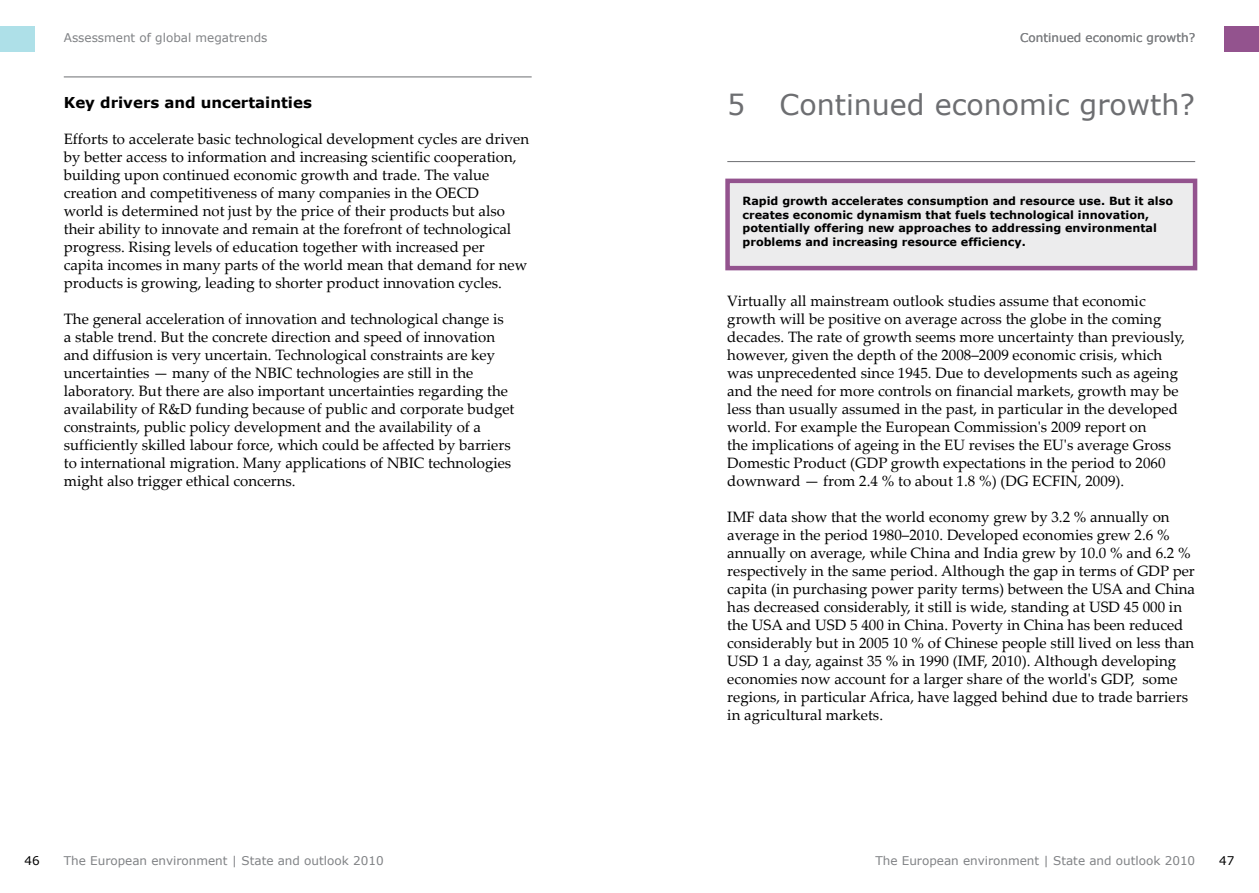
<style>
.page{position:relative;width:1259px;height:893px;background:#fff}
.page>*{position:absolute;margin:0;border:0;box-sizing:border-box;transform-origin:0 0}
.Chaptertitle{font:28.5px "Verdana";color:#6d6e71}
.Body_text{font:15px/18px "Palatino Linotype";color:#000}
.Heading_2{font:15px/18px "Palatino Linotype";color:#000}
.Heading_2-2{font:700 15px "Verdana";color:#000}
.Rider{font:12px "Verdana";color:#808285}
.t1{font:12px "Verdana";color:#000}
.Box_text{font:700 11.25px/13.5px "Verdana";color:#000}
</style>
<div class="page">
<hr style="left:727px;top:161px;width:468px;height:1px;background:#6d6e71">
<hr style="left:64px;top:77px;width:467px;height:1px;background:#6d6e71">
<div style="left:1225px;top:26px;width:34px;height:26px;background:#93538e"></div>
<div style="left:0;top:26px;width:34px;height:26px;background:#aee0e8"></div>
<div style="left:727px;top:181px;width:468px;height:87px;background:#ececed"></div>
<div style="left:725px;top:179px;width:472px;height:91px;border:4px solid #93538e"></div>
<p class="Rider" style="left:64px;top:30px;width:205px">Assessment of global megatrends</p>
<p class="Rider" style="left:1020px;top:30px;width:176px">Continued economic growth?</p>
<p class="Heading_2-2" style="left:64px;top:93px;width:250px">Key drivers and uncertainties</p>
<p class="Body_text" style="left:64px;top:129px;width:467px">Efforts to accelerate basic technological development cycles are driven by better access to information and increasing scientific cooperation, building upon continued economic growth and trade. The value creation and competitiveness of many companies in the OECD<br>world is determined not just by the price of their products but also their ability to innovate and remain at the forefront of technological progress. Rising levels of education together with increased per<br>capita incomes in many parts of the world mean that demand for new products is growing, leading to shorter product innovation cycles.</p>
<p class="Body_text" style="left:64px;top:309px;width:452px">The general acceleration of innovation and technological change is a stable trend. But the concrete direction and speed of innovation and diffusion is very uncertain. Technological constraints are key uncertainties — many of the NBIC technologies are still in the laboratory. But there are also important uncertainties regarding the availability of R&amp;D funding because of public and corporate budget constraints, public policy development and the availability of a sufficiently skilled labour force, which could be affected by barriers to international migration. Many applications of NBIC technologies might also trigger ethical concerns.</p>
<p class="Chaptertitle" style="left:727px;top:87px;width:469px">5 Continued economic growth?</p>
<p class="Box_text" style="left:742px;top:194px;width:432px">Rapid growth accelerates consumption and resource use. But it also creates economic dynamism that fuels technological innovation, potentially offering new approaches to addressing environmental problems and increasing resource efficiency.</p>
<p class="Heading_2" style="left:727px;top:291px;width:459px">Virtually all mainstream outlook studies assume that economic growth will be positive on average across the globe in the coming decades. The rate of growth seems more uncertainty than previously, however, given the depth of the 2008–2009 economic crisis, which was unprecedented since 1945. Due to developments such as ageing and the need for more controls on financial markets, growth may be less than usually assumed in the past, in particular in the developed world. For example the European Commission's 2009 report on<br>the implications of ageing in the EU revises the EU's average Gross Domestic Product (GDP growth expectations in the period to 2060 downward — from 2.4 % to about 1.8 %) (DG ECFIN, 2009).</p>
<p class="Body_text" style="left:727px;top:507px;width:469px">IMF data show that the world economy grew by 3.2 % annually on average in the period 1980–2010. Developed economies grew 2.6 % annually on average, while China and India grew by 10.0 % and 6.2 % respectively in the same period. Although the gap in terms of GDP per capita (in purchasing power parity terms) between the USA and China has decreased considerably, it still is wide, standing at USD 45 000 in the USA and USD 5 400 in China. Poverty in China has been reduced considerably but in 2005 10 % of Chinese people still lived on less than USD 1 a day, against 35 % in 1990 (IMF, 2010). Although developing economies now account for a larger share of the world's GDP, some regions, in particular Africa, have lagged behind due to trade barriers in agricultural markets.</p>
<p class="t1" style="left:24px;top:853px;width:17px">46</p>
<p class="Rider" style="left:64px;top:853px;width:321px">The European environment | State and outlook 2010</p>
<p class="Rider" style="left:875px;top:853px;width:321px">The European environment | State and outlook 2010</p>
<p class="t1" style="left:1219px;top:853px;width:17px">47</p>
</div>
